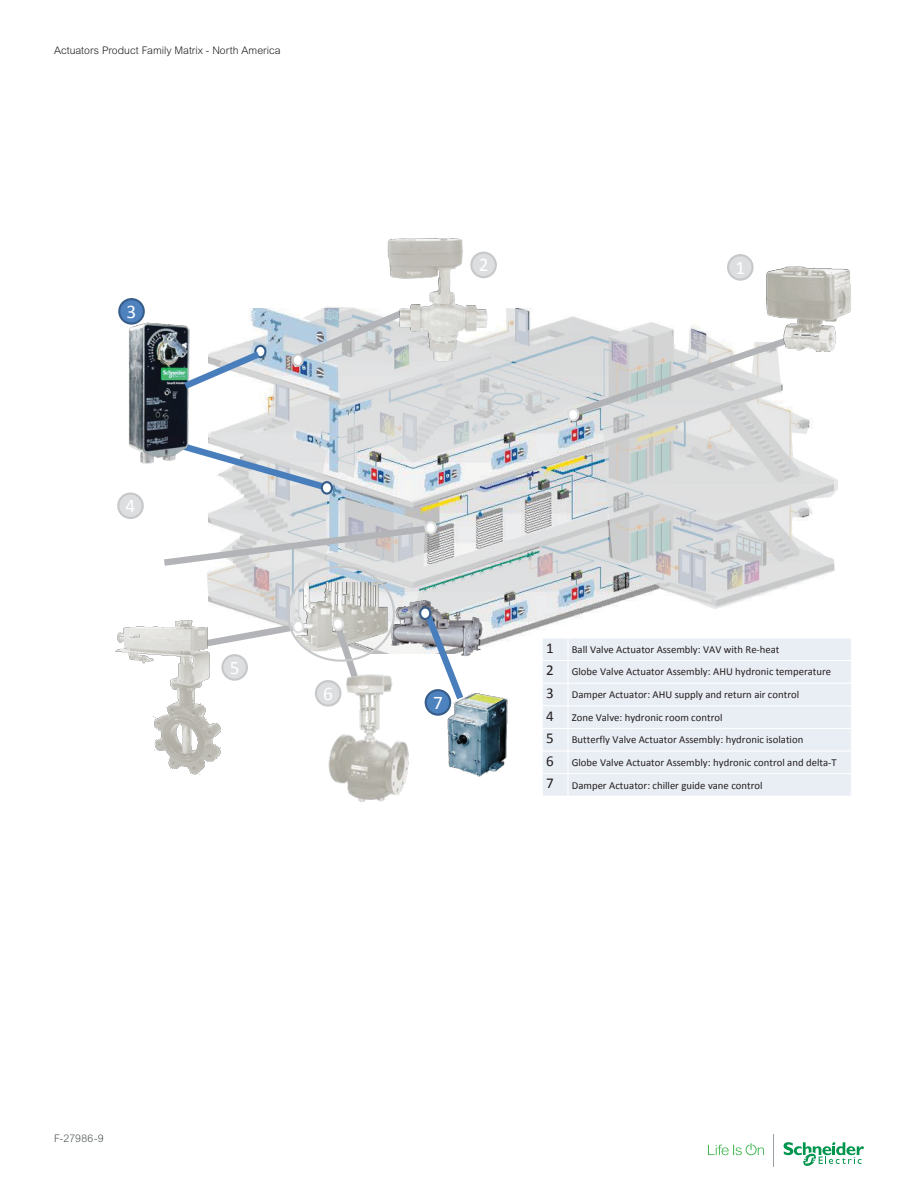
<style>
.page{position:relative;width:918px;height:1188px;background:#fff}
.page>*{position:absolute;margin:0;border:0;box-sizing:border-box;transform-origin:0 0}
.t1{font:19.35px "Calibri";color:#fff}
.t2{font:10.65px/22.6px "Calibri";color:#231f20}
.t3{font:300 10.5px "Arial MT Std";color:#231f20}
.t4{font:300 10.5px "Arial MT Std";letter-spacing:.02em;color:#505557}
.s1{font-size:15px}
</style>
<div class="page">
<svg style="left:708px;top:1143px;width:56px;height:12px"></svg>
<svg style="left:784px;top:1142px;width:80px;height:24px"></svg>
<hr style="left:774px;top:1134px;width:1px;height:32px;background:#979fa5">
<svg style="left:818px;top:470px;width:20px;height:106px"></svg>
<img style="left:118px;top:315px;width:39px;height:149px">
<img style="left:766px;top:266px;width:85px;height:86px">
<img style="left:445px;top:706px;width:63px;height:71px">
<img style="left:116px;top:626px;width:105px;height:149px">
<img style="left:387px;top:238px;width:102px;height:65px">
<img style="left:328px;top:706px;width:81px;height:96px">
<svg style="left:157px;top:303px;width:661px;height:403px"></svg>
<div style="left:322px;top:482px;width:10px;height:12px;background:#fff;border-radius:50%"></div>
<div style="left:321px;top:481px;width:12px;height:14px;border:2px solid #375e8b;border-radius:50%"></div>
<div style="left:568px;top:409px;width:10px;height:11px;background:#fff;border-radius:50%"></div>
<div style="left:567px;top:408px;width:12px;height:13px;border:2px solid #dddedf;border-radius:50%"></div>
<div style="left:471px;top:253px;width:25px;height:24px;background:#dddedf;border-radius:50%"></div>
<div style="left:470px;top:252px;width:27px;height:26px;border:2px solid #c6c8ca;border-radius:50%"></div>
<div style="left:728px;top:255px;width:25px;height:25px;background:#dddedf;border-radius:50%"></div>
<div style="left:727px;top:254px;width:27px;height:27px;border:2px solid #c6c8ca;border-radius:50%"></div>
<div style="left:119px;top:299px;width:25px;height:25px;background:#4e82bf;border-radius:50%"></div>
<div style="left:118px;top:298px;width:27px;height:27px;border:2px solid #375e8b;border-radius:50%"></div>
<div style="left:222px;top:655px;width:25px;height:25px;background:#dddedf;border-radius:50%"></div>
<div style="left:221px;top:654px;width:27px;height:27px;border:2px solid #c6c8ca;border-radius:50%"></div>
<div style="left:118px;top:494px;width:25px;height:24px;background:#dddedf;border-radius:50%"></div>
<div style="left:117px;top:492px;width:27px;height:27px;border:2px solid #c6c8ca;border-radius:50%"></div>
<div style="left:316px;top:681px;width:24px;height:25px;background:#dddedf;border-radius:50%"></div>
<div style="left:315px;top:680px;width:26px;height:27px;border:2px solid #c6c8ca;border-radius:50%"></div>
<div style="left:426px;top:690px;width:24px;height:25px;background:#4e82bf;border-radius:50%"></div>
<div style="left:425px;top:689px;width:26px;height:27px;border:2px solid #375e8b;border-radius:50%"></div>
<div style="left:542px;top:638px;width:26px;height:23px;background:#e9edf4"></div>
<div style="left:568px;top:638px;width:283px;height:23px;background:#e9edf4"></div>
<div style="left:542px;top:661px;width:26px;height:22px;background:#e9edf4"></div>
<div style="left:568px;top:661px;width:283px;height:22px;background:#e9edf4"></div>
<div style="left:542px;top:683px;width:26px;height:23px;background:#e9edf4"></div>
<div style="left:568px;top:683px;width:283px;height:23px;background:#e9edf4"></div>
<div style="left:542px;top:706px;width:26px;height:22px;background:#e9edf4"></div>
<div style="left:568px;top:706px;width:283px;height:22px;background:#e9edf4"></div>
<div style="left:542px;top:728px;width:26px;height:23px;background:#e9edf4"></div>
<div style="left:568px;top:728px;width:283px;height:23px;background:#e9edf4"></div>
<div style="left:542px;top:751px;width:26px;height:23px;background:#e9edf4"></div>
<div style="left:568px;top:751px;width:283px;height:23px;background:#e9edf4"></div>
<div style="left:542px;top:774px;width:26px;height:22px;background:#e9edf4"></div>
<div style="left:568px;top:774px;width:283px;height:22px;background:#e9edf4"></div>
<hr style="left:567px;top:637px;width:2px;height:160px;background:#fff">
<hr style="left:542px;top:660px;width:310px;height:1px;background:#fff">
<hr style="left:542px;top:683px;width:310px;height:1px;background:#fff">
<hr style="left:542px;top:705px;width:310px;height:1px;background:#fff">
<hr style="left:542px;top:728px;width:310px;height:1px;background:#fff">
<hr style="left:542px;top:750px;width:310px;height:2px;background:#fff">
<hr style="left:542px;top:773px;width:310px;height:1px;background:#fff">
<hr style="left:542px;top:637px;width:1px;height:160px;background:#fff">
<hr style="left:542px;top:637px;width:310px;height:1px;background:#fff">
<p class="t3" style="left:54px;top:44px;width:228px">Actuators Product Family Matrix - North America</p>
<p class="t1" style="left:127px;top:299px;width:11px">3</p>
<p class="t1" style="left:126px;top:494px;width:11px">4</p>
<p class="t1" style="left:230px;top:655px;width:11px">5</p>
<p class="t1" style="left:323px;top:681px;width:11px">6</p>
<p class="t1" style="left:479px;top:253px;width:11px">2</p>
<p class="t1" style="left:735px;top:255px;width:11px">1</p>
<p class="t1" style="left:433px;top:690px;width:11px">7</p>
<p class="t2" style="left:546px;top:638px;width:292px"><span class="s1">1</span> Ball Valve Actuator Assembly: VAV with Re-heat<br><span class="s1">2</span> Globe Valve Actuator Assembly: AHU hydronic temperature <span class="s1">3</span> Damper Actuator: AHU supply and return air control<br><span class="s1">4</span> Zone Valve: hydronic room control<br><span class="s1">5</span> Butterfly Valve Actuator Assembly: hydronic isolation<br><span class="s1">6</span> Globe Valve Actuator Assembly: hydronic control and delta-T <span class="s1">7</span> Damper Actuator: chiller guide vane control</p>
<p class="t4" style="left:54px;top:1132px;width:51px">F-27986-9</p>
</div>
